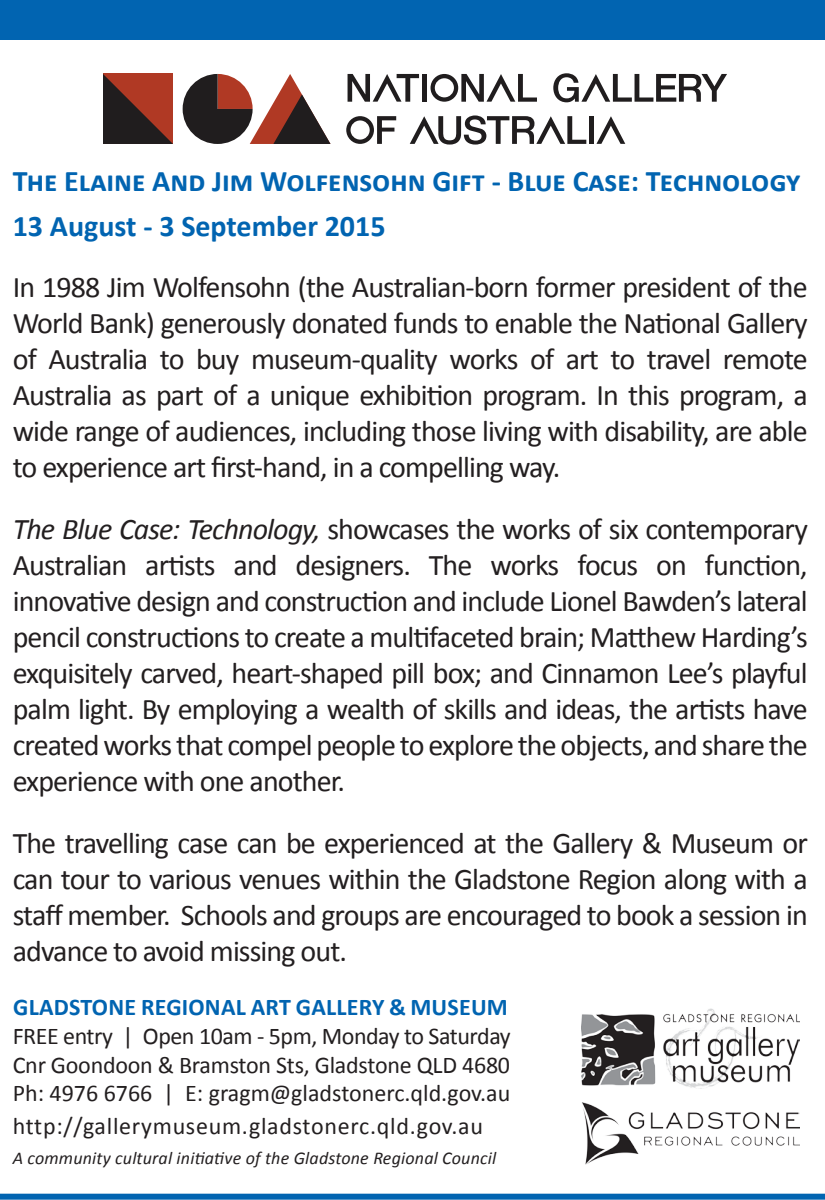
<style>
.page{position:relative;width:825px;height:1200px;background:#fff}
.page>*{position:absolute;margin:0;border:0;box-sizing:border-box;transform-origin:0 0}
.t1{font:30px/36px "Calibri";letter-spacing:-.03em;color:#231f20;text-align:justify}
.t2{font:700 30px "Calibri";color:#0164b1}
.t3{font:24px "Calibri";letter-spacing:-.01em;color:#231f20}
.t4{font:24px "Calibri";letter-spacing:.03em;color:#231f20}
.t5{font:700 24px "Calibri";letter-spacing:.01em;color:#0164b1}
.t6{font:italic 18px "Calibri";letter-spacing:.01em;color:#231f20}
.s1{font-style:italic}
</style>
<div class="page">
<div style="left:0;top:0;width:825px;height:40px;background:#0164b1"></div>
<img style="left:582px;top:1008px;width:217px;height:80px">
<img style="left:582px;top:1102px;width:217px;height:62px">
<div style="left:0;top:1193px;width:825px;height:6px;background:#0164b1"></div>
<svg style="left:103px;top:74px;width:70px;height:70px;background:#672a20"></svg>
<svg style="left:183px;top:74px;width:147px;height:70px"></svg>
<svg style="left:596px;top:116px;width:29px;height:28px"></svg>
<svg style="left:410px;top:115px;width:176px;height:29px"></svg>
<div style="left:589px;top:116px;width:5px;height:28px;background:#201d1e"></div>
<svg style="left:347px;top:74px;width:72px;height:28px"></svg>
<div style="left:422px;top:74px;width:5px;height:28px;background:#201d1e"></div>
<svg style="left:430px;top:74px;width:107px;height:28px"></svg>
<svg style="left:346px;top:116px;width:50px;height:28px"></svg>
<svg style="left:553px;top:73px;width:174px;height:29px"></svg>
<p class="t2" style="left:13px;top:162px;width:789px">The Elaine And Jim Wolfensohn Gift - Blue Case: Technology</p>
<p class="t2" style="left:13px;top:206px;width:374px">13 August - 3 September 2015</p>
<p class="t1" style="left:13px;top:269px;width:796px">In 1988 Jim Wolfensohn (the Australian-born former president of the World Bank) generously donated funds to enable the National Gallery of Australia to buy museum-quality works of art to travel remote Australia as part of a unique exhibition program. In this program, a wide range of audiences, including those living with disability, are able to experience art first-hand, in a compelling way.</p>
<p class="t1" style="left:13px;top:511px;width:797px"><span class="s1">The Blue Case: Technology,</span> showcases the works of six contemporary Australian artists and designers. The works focus on function, innovative design and construction and include Lionel Bawden’s lateral pencil constructions to create a multifaceted brain; Matthew Harding’s exquisitely carved, heart-shaped pill box; and Cinnamon Lee’s playful palm light. By employing a wealth of skills and ideas, the artists have created works that compel people to explore the objects, and share the experience with one another.</p>
<p class="t1" style="left:13px;top:824px;width:796px">The travelling case can be experienced at the Gallery &amp; Museum or can tour to various venues within the Gladstone Region along with a staff member. Schools and groups are encouraged to book a session in advance to avoid missing out.</p>
<p class="t5" style="left:13px;top:991px;width:496px">GLADSTONE REGIONAL ART GALLERY &amp; MUSEUM</p>
<p class="t3" style="left:13px;top:1020px;width:499px">FREE entry | Open 10am - 5pm, Monday to Saturday</p>
<p class="t3" style="left:13px;top:1049px;width:499px">Cnr Goondoon &amp; Bramston Sts, Gladstone QLD 4680</p>
<p class="t3" style="left:13px;top:1077px;width:499px">Ph: 4976 6766 | E: gragm@gladstonerc.qld.gov.au</p>
<p class="t4" style="left:13px;top:1110px;width:472px">http://gallerymuseum.gladstonerc.qld.gov.au</p>
<p class="t6" style="left:13px;top:1145px;width:485px">A community cultural initiative of the Gladstone Regional Council</p>
</div>
